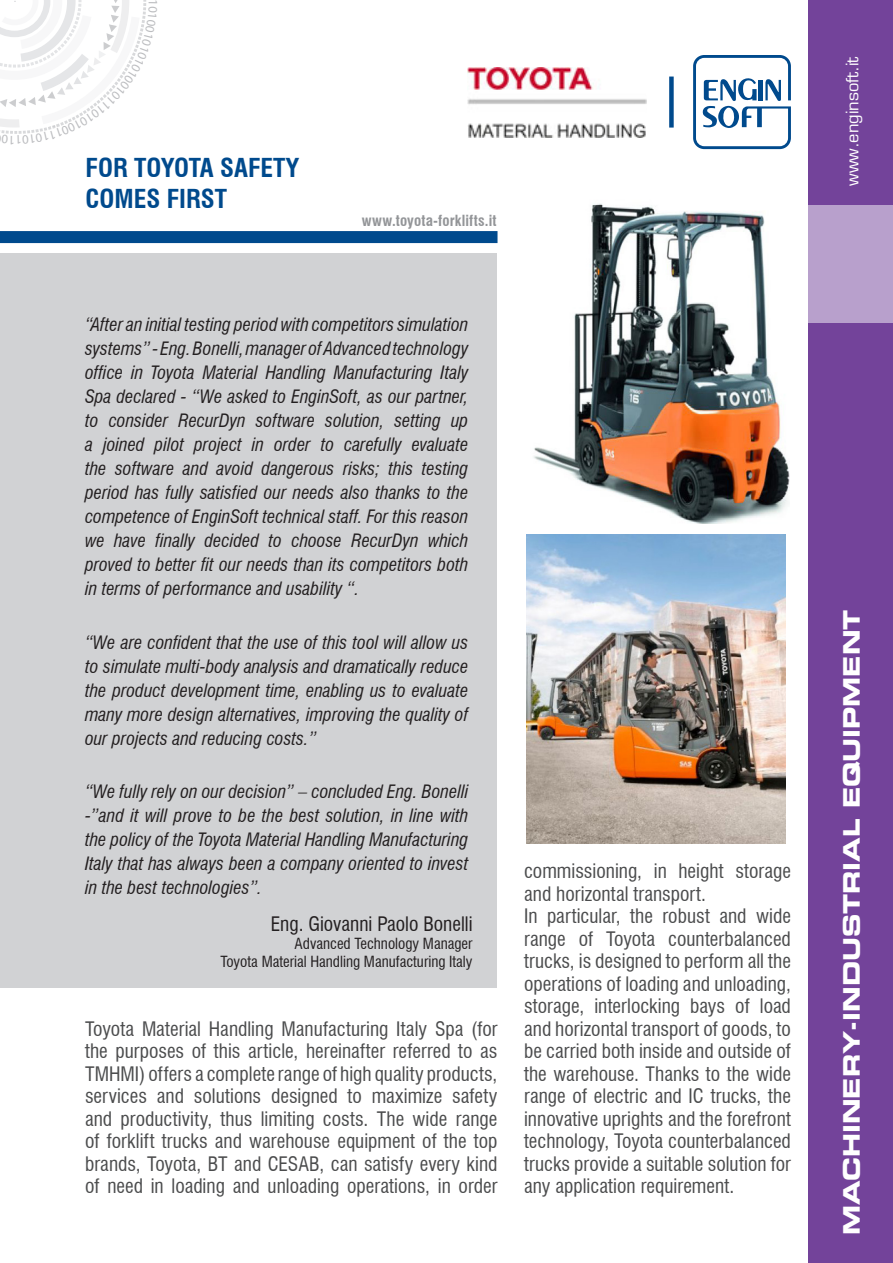
<style>
.page{position:relative;width:893px;height:1263px;background:#fff}
.page>*{position:absolute;margin:0;border:0;box-sizing:border-box;transform-origin:0 0}
.Titolo_T{font:700 condensed 25.5px "Swiss 721 BT";color:#004a8d}
.Settore{font:22.5px "Eurostile Bold Extended Two";color:#fff}
.testo{font:condensed 19.5px/22.5px "Swiss 721 BT";color:#4b4c4d;text-align:justify}
.Firma{font:condensed 19.5px "Swiss 721 BT";color:#231f20}
.intervista{font:italic condensed 18px/24px "Swiss 721 BT";color:#231f20;text-align:justify}
.t1{font:16.5px "Eurostile";color:#fff}
.Firma-2{font:condensed 15px/18px "Swiss 721 BT";color:#231f20;text-align:right}
.sito{font:700 condensed 15px "Swiss 721 BT";letter-spacing:.015em;color:#939598}
</style>
<div class="page">
<div style="left:0;top:231px;width:497px;height:12px;background:#004a8d"></div>
<svg style="left:693px;top:55px;width:98px;height:94px"></svg>
<div style="left:669px;top:77px;width:5px;height:51px;background:#004a8d"></div>
<div style="left:809px;top:0;width:84px;height:1263px;background:#73439a"></div>
<div style="left:809px;top:205px;width:84px;height:118px;background:#b8a0cc"></div>
<div style="left:0;top:253px;width:497px;height:734px;background:#d1d2d4"></div>
<img style="left:468px;top:68px;width:179px;height:69px">
<img style="left:533px;top:203px;width:256px;height:320px">
<img style="left:526px;top:535px;width:260px;height:308px">
<svg style="left:0;top:0;width:146px;height:134px"></svg>
<p class="Titolo_T" style="left:86px;top:153px;width:215px">FOR TOYOTA SAFETY</p>
<p class="Titolo_T" style="left:86px;top:183px;width:143px">COMES FIRST</p>
<p class="sito" style="left:362px;top:211px;width:136px">www.toyota-forklifts.it</p>
<p class="intervista" style="left:85px;top:312px;width:385px">“After an initial testing period with competitors simulation systems” - Eng. Bonelli, manager of Advanced technology office in Toyota Material Handling Manufacturing Italy Spa declared - “We asked to EnginSoft, as our partner, to consider RecurDyn software solution, setting up a joined pilot project in order to carefully evaluate the software and avoid dangerous risks; this testing period has fully satisfied our needs also thanks to the competence of EnginSoft technical staff. For this reason we have finally decided to choose RecurDyn which proved to better fit our needs than its competitors both in terms of performance and usability “.</p>
<p class="intervista" style="left:85px;top:630px;width:385px">“We are confident that the use of this tool will allow us to simulate multi-body analysis and dramatically reduce the product development time, enabling us to evaluate many more design alternatives, improving the quality of our projects and reducing costs.”</p>
<p class="intervista" style="left:85px;top:780px;width:385px">“We fully rely on our decision” – concluded Eng. Bonelli -”and it will prove to be the best solution, in line with the policy of the Toyota Material Handling Manufacturing Italy that has always been a company oriented to invest in the best technologies”.</p>
<p class="Firma" style="left:271px;top:912px;width:203px">Eng. Giovanni Paolo Bonelli</p>
<p class="Firma-2" style="left:220px;top:935px;width:254px">Advanced Technology Manager<br>Toyota Material Handling Manufacturing Italy</p>
<p class="testo" style="left:85px;top:1017px;width:414px">Toyota Material Handling Manufacturing Italy Spa (for the purposes of this article, hereinafter referred to as TMHMI) offers a complete range of high quality products, services and solutions designed to maximize safety and productivity, thus limiting costs. The wide range of forklift trucks and warehouse equipment of the top brands, Toyota, BT and CESAB, can satisfy every kind of need in loading and unloading operations, in order</p>
<p class="testo" style="left:524px;top:860px;width:268px">commissioning, in height storage and horizontal transport.</p>
<p class="testo" style="left:524px;top:905px;width:268px">In particular, the robust and wide range of Toyota counterbalanced trucks, is designed to perform all the operations of loading and unloading, storage, interlocking bays of load and horizontal transport of goods, to be carried both inside and outside of the warehouse. Thanks to the wide range of electric and IC trucks, the innovative uprights and the forefront technology, Toyota counterbalanced trucks provide a suitable solution for any application requirement.</p>
<p class="t1" style="left:842px;top:186px;width:131px;rotate:-90deg">www.enginsoft.it</p>
<p class="Settore" style="left:835px;top:1235px;width:627px;rotate:-90deg">MACHINERY-INDUSTRIAL EQUIPMENT</p>
</div>
